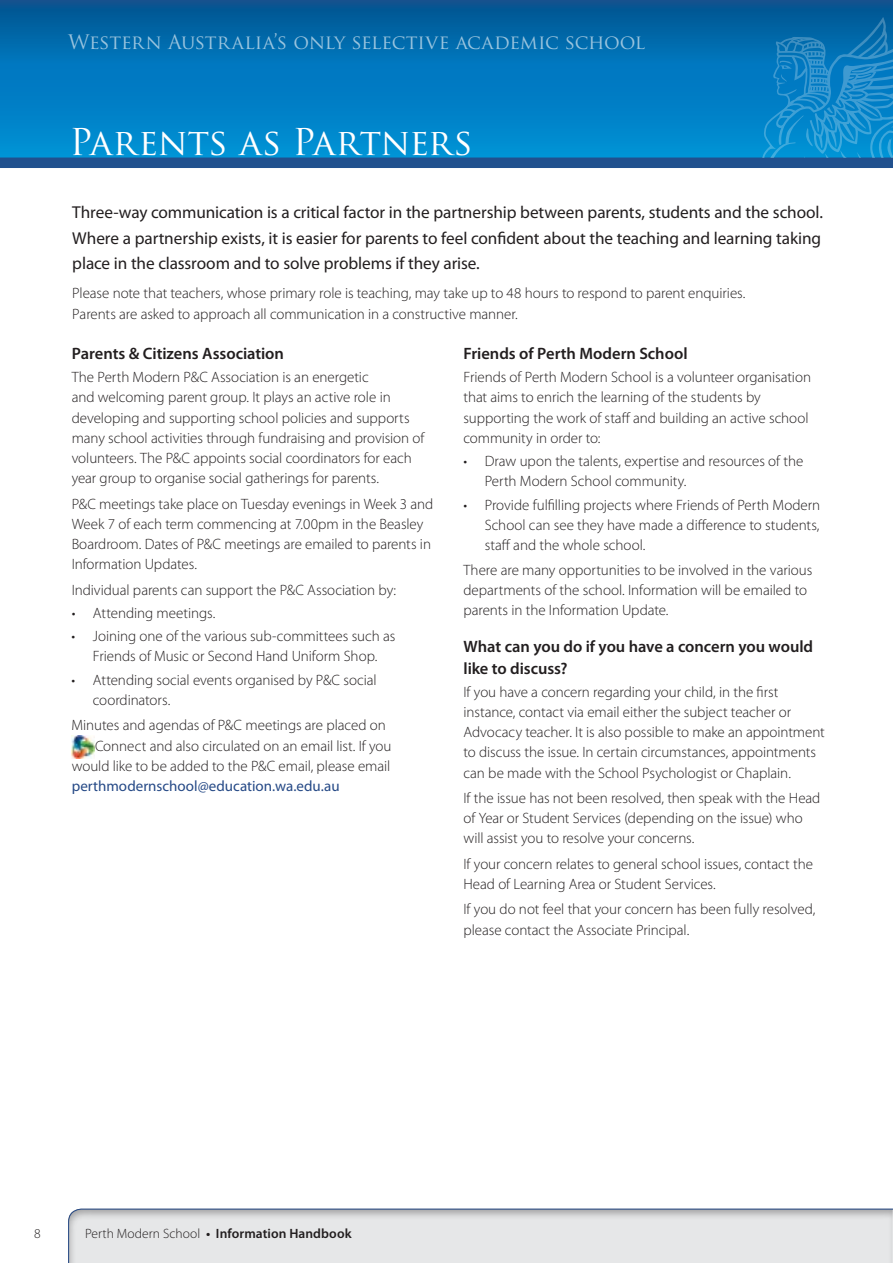
<style>
.page{position:relative;width:893px;height:1263px;background:#fff}
.page>*{position:absolute;margin:0;border:0;box-sizing:border-box;transform-origin:0 0}
.t1{font:36px "Trajan Pro";letter-spacing:-.015em;color:#fff}
.t2{font:19.5px "Trajan Pro";letter-spacing:-.015em;color:#fff}
.t3{font:17.25px/25.5px "Myriad Pro";letter-spacing:-.005em;color:#221e1f;text-align:justify}
.t4{font:600 16.5px/21.9px "Myriad Pro";letter-spacing:-.005em;color:#221e1f}
.t5{font:300 15px/20.2px "Myriad Pro";letter-spacing:-.005em;color:#221e1f}
.t6{font:15px "Myriad Pro";color:#254986}
.t7{font:600 13.5px "Myriad Pro";letter-spacing:.005em;color:#221e1f}
.t8{font:300 13.5px "Myriad Pro";color:#221e1f}
.s1{font-weight:300}
</style>
<div class="page">
<div style="left:0;top:0;width:893px;height:168px;background:linear-gradient(to bottom,#025999,#0098e0)"></div>
<div style="left:0;top:158px;width:893px;height:10px;background:#21518e"></div>
<svg style="left:68px;top:1208px;width:825px;height:55px;background:#dbdde0"></svg>
<svg style="left:761px;top:17px;width:132px;height:140px;background:#1182c2"></svg>
<img style="left:72px;top:735px;width:22px;height:23px">
<h2 class="t2" style="left:68px;top:30px;width:579px">Western Australia’s only selective academic school</h2>
<h1 class="t1" style="left:70px;top:119px;width:405px">Parents as Partners</h1>
<p class="t3" style="left:72px;top:199px;width:752px">Three-way communication is a critical factor in the partnership between parents, students and the school.<br>Where a partnership exists, it is easier for parents to feel confident about the teaching and learning taking place in the classroom and to solve problems if they arise.</p>
<p class="t5" style="left:72px;top:283px;width:673px">Please note that teachers, whose primary role is teaching, may take up to 48 hours to respond to parent enquiries.<br>Parents are asked to approach all communication in a constructive manner.</p>
<p class="t4" style="left:463px;top:342px;width:226px">Friends of Perth Modern School</p>
<p class="t5" style="left:463px;top:367px;width:349px">Friends of Perth Modern School is a volunteer organisation that aims to enrich the learning of the students by supporting the work of staff and building an active school community in order to:</p>
<p class="t5" style="left:485px;top:450px;width:320px;text-indent:-21px">• Draw upon the talents, expertise and resources of the<br>Perth Modern School community.</p>
<p class="t5" style="left:485px;top:494px;width:337px;text-align:justify;text-indent:-21px">• Provide fulfilling projects where Friends of Perth Modern School can see they have made a difference to students, staff and the whole school.</p>
<p class="t5" style="left:463px;top:560px;width:350px">There are many opportunities to be involved in the various departments of the school. Information will be emailed to parents in the Information Update.</p>
<p class="t4" style="left:463px;top:635px;width:351px">What can you do if you have a concern you would like to discuss?</p>
<p class="t5" style="left:463px;top:681px;width:363px">If you have a concern regarding your child, in the first instance, contact via email either the subject teacher or Advocacy teacher. It is also possible to make an appointment to discuss the issue. In certain circumstances, appointments can be made with the School Psychologist or Chaplain.</p>
<p class="t5" style="left:463px;top:788px;width:358px">If the issue has not been resolved, then speak with the Head of Year or Student Services (depending on the issue) who will assist you to resolve your concerns.</p>
<p class="t5" style="left:463px;top:853px;width:351px">If your concern relates to general school issues, contact the<br>Head of Learning Area or Student Services.</p>
<p class="t5" style="left:463px;top:899px;width:353px">If you do not feel that your concern has been fully resolved, please contact the Associate Principal.</p>
<p class="t4" style="left:72px;top:342px;width:214px">Parents &amp; Citizens Association</p>
<p class="t5" style="left:72px;top:367px;width:354px">The Perth Modern P&amp;C Association is an energetic<br>and welcoming parent group. It plays an active role in developing and supporting school policies and supports many school activities through fundraising and provision of volunteers. The P&amp;C appoints social coordinators for each year group to organise social gatherings for parents.</p>
<p class="t5" style="left:72px;top:493px;width:363px">P&amp;C meetings take place on Tuesday evenings in Week 3 and Week 7 of each term commencing at 7.00pm in the Beasley Boardroom. Dates of P&amp;C meetings are emailed to parents in Information Updates.</p>
<p class="t5" style="left:72px;top:579px;width:326px">Individual parents can support the P&amp;C Association by:</p>
<p class="t5" style="left:72px;top:602px;width:144px">• Attending meetings.</p>
<p class="t5" style="left:72px;top:626px;width:325px;text-align:center">• Joining one of the various sub-committees such as<br>Friends of Music or Second Hand Uniform Shop.</p>
<p class="t5" style="left:93px;top:670px;width:285px;text-indent:-21px">• Attending social events organised by P&amp;C social coordinators.</p>
<p class="t5" style="left:72px;top:715px;width:316px">Minutes and agendas of P&amp;C meetings are placed on</p>
<p class="t5" style="left:95px;top:735px;width:298px">Connect and also circulated on an email list. If you</p>
<p class="t5" style="left:72px;top:755px;width:320px">would like to be added to the P&amp;C email, please email</p>
<p class="t6" style="left:72px;top:777px;width:269px">perthmodernschool@education.wa.edu.au</p>
<p class="t8" style="left:34px;top:1225px;width:8px">8</p>
<p class="t7" style="left:85px;top:1224px;width:268px"><span class="s1">Perth Modern School</span> • Information Handbook</p>
</div>
